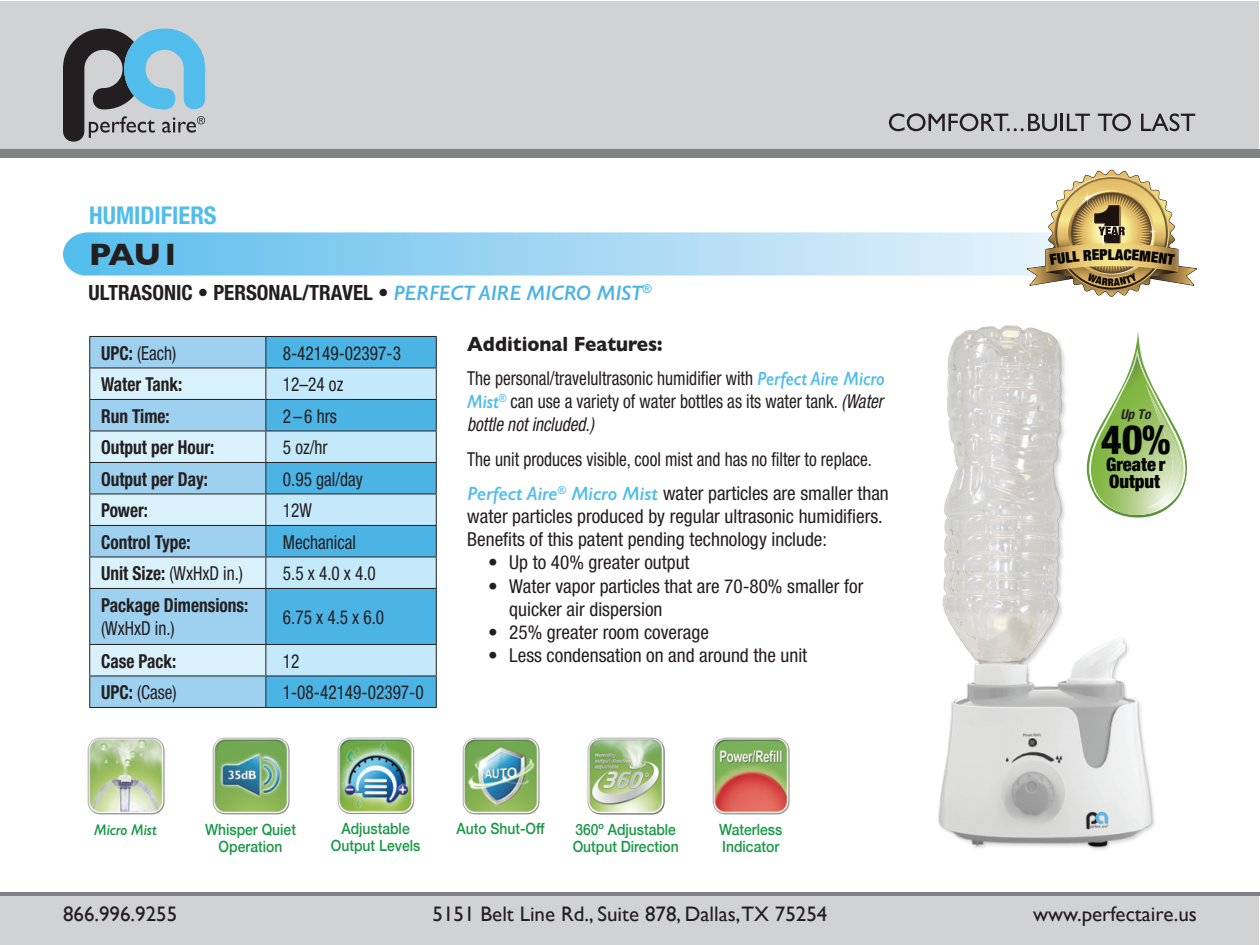
<style>
.page{position:relative;width:1260px;height:945px;background:#fff}
.page>*{position:absolute;margin:0;border:0;box-sizing:border-box;transform-origin:0 0}
.t1{font:800 condensed 40.6px "Helvetica Neue";color:#040503}
.t2{font:700 31.5px "Gill Sans";color:#231f20}
.t3{font:700 condensed 24.5px "Helvetica Neue";color:#51bdec}
.t4{font:21px "Gill Sans";color:#231f20}
.t5{font:700 condensed 21px "Helvetica Neue";color:#231f20}
.t6{font:700 21px "Gill Sans";color:#231f20;scale:.9 1}
.t7{font:condensed 19.25px/23.1px "Helvetica Neue";color:#231f20;text-align:justify;scale:.9 1}
.t8{font:condensed 19.25px/23.1px "Helvetica Neue";color:#231f20}
.t9{font:700 condensed 19.25px "Helvetica Neue";color:#231f20;scale:.9 1}
.t10{font:900 condensed 18.55px/16.8px "Helvetica Neue";color:#040503}
.t11{font:500 15.4px/17px "Helvetica Neue";color:#199847;text-align:center;scale:.9 1}
.t12{font:italic 600 15.4px "Gill Sans";color:#199847;scale:.9 1}
.t13{font:900 expanded 15.05px "Helvetica Neue";color:#050504}
.t14{font:italic 700 condensed 13.47px "Helvetica Neue";color:#231f20}
.t15{font:900 expanded 10.5px "Helvetica Neue";color:#050504}
.s1{font-family:"Gill Sans";font-weight:600;font-style:italic;font-stretch:normal;color:#4cb4e5}
.s2{font-weight:700}
.s3{font-family:"Gill Sans";font-weight:600;font-style:italic;font-stretch:normal;color:#51bdec}
.s4{font-style:italic}
</style>
<div class="page">
<div style="left:1px;top:1px;width:1258px;height:151px;background:#d1d2d4"></div>
<div style="left:1px;top:895px;width:1258px;height:50px;background:#d1d2d4"></div>
<div style="left:0;top:149px;width:1260px;height:8px;background:#808285"></div>
<hr style="left:0;top:893px;width:1260px;height:3px;background:#808285">
<svg style="left:63px;top:29px;width:142px;height:113px"></svg>
<svg style="left:889px;top:113px;width:168px;height:18px"></svg>
<hr style="left:1060px;top:114px;width:3px;height:17px;background:#231f20">
<svg style="left:1067px;top:114px;width:23px;height:17px"></svg>
<svg style="left:1098px;top:113px;width:33px;height:18px"></svg>
<svg style="left:1141px;top:113px;width:54px;height:18px"></svg>
<div style="left:90px;top:337px;width:175px;height:370px;background:#9ed0ef"></div>
<div style="left:266px;top:337px;width:170px;height:370px;background:#4cb4e5"></div>
<svg style="left:90px;top:368px;width:175px;height:307px;background:#badff3"></svg>
<svg style="left:266px;top:368px;width:170px;height:307px;background:#87cded"></svg>
<hr style="left:89px;top:336px;width:177px;height:1px;background:#231f20">
<hr style="left:89px;top:337px;width:1px;height:30px;background:#231f20">
<hr style="left:266px;top:336px;width:171px;height:1px;background:#231f20">
<hr style="left:265px;top:337px;width:1px;height:30px;background:#231f20">
<hr style="left:436px;top:337px;width:1px;height:30px;background:#231f20">
<hr style="left:89px;top:367px;width:177px;height:1px;background:#231f20">
<hr style="left:89px;top:368px;width:1px;height:31px;background:#231f20">
<hr style="left:266px;top:367px;width:171px;height:1px;background:#231f20">
<hr style="left:265px;top:368px;width:1px;height:31px;background:#231f20">
<hr style="left:436px;top:368px;width:1px;height:31px;background:#231f20">
<hr style="left:89px;top:399px;width:177px;height:1px;background:#231f20">
<hr style="left:89px;top:400px;width:1px;height:30px;background:#231f20">
<hr style="left:266px;top:399px;width:171px;height:1px;background:#231f20">
<hr style="left:265px;top:400px;width:1px;height:30px;background:#231f20">
<hr style="left:436px;top:400px;width:1px;height:30px;background:#231f20">
<hr style="left:89px;top:430px;width:177px;height:1px;background:#231f20">
<hr style="left:89px;top:431px;width:1px;height:31px;background:#231f20">
<hr style="left:266px;top:430px;width:171px;height:1px;background:#231f20">
<hr style="left:265px;top:431px;width:1px;height:31px;background:#231f20">
<hr style="left:436px;top:431px;width:1px;height:31px;background:#231f20">
<hr style="left:89px;top:462px;width:177px;height:1px;background:#231f20">
<hr style="left:89px;top:463px;width:1px;height:30px;background:#231f20">
<hr style="left:266px;top:462px;width:171px;height:1px;background:#231f20">
<hr style="left:265px;top:463px;width:1px;height:30px;background:#231f20">
<hr style="left:436px;top:463px;width:1px;height:30px;background:#231f20">
<hr style="left:89px;top:493px;width:177px;height:1px;background:#231f20">
<hr style="left:89px;top:494px;width:1px;height:31px;background:#231f20">
<hr style="left:266px;top:493px;width:171px;height:1px;background:#231f20">
<hr style="left:265px;top:494px;width:1px;height:31px;background:#231f20">
<hr style="left:436px;top:494px;width:1px;height:31px;background:#231f20">
<hr style="left:89px;top:525px;width:177px;height:1px;background:#231f20">
<hr style="left:89px;top:526px;width:1px;height:30px;background:#231f20">
<hr style="left:266px;top:525px;width:171px;height:1px;background:#231f20">
<hr style="left:265px;top:526px;width:1px;height:30px;background:#231f20">
<hr style="left:436px;top:526px;width:1px;height:30px;background:#231f20">
<hr style="left:89px;top:556px;width:177px;height:1px;background:#231f20">
<hr style="left:89px;top:557px;width:1px;height:31px;background:#231f20">
<hr style="left:266px;top:556px;width:171px;height:1px;background:#231f20">
<hr style="left:265px;top:557px;width:1px;height:31px;background:#231f20">
<hr style="left:436px;top:557px;width:1px;height:31px;background:#231f20">
<hr style="left:89px;top:588px;width:177px;height:1px;background:#231f20">
<hr style="left:89px;top:589px;width:1px;height:55px;background:#231f20">
<hr style="left:266px;top:588px;width:171px;height:1px;background:#231f20">
<hr style="left:265px;top:589px;width:1px;height:55px;background:#231f20">
<hr style="left:436px;top:589px;width:1px;height:55px;background:#231f20">
<hr style="left:89px;top:644px;width:177px;height:1px;background:#231f20">
<hr style="left:89px;top:645px;width:1px;height:30px;background:#231f20">
<hr style="left:266px;top:644px;width:171px;height:1px;background:#231f20">
<hr style="left:265px;top:645px;width:1px;height:30px;background:#231f20">
<hr style="left:436px;top:645px;width:1px;height:30px;background:#231f20">
<hr style="left:89px;top:675px;width:177px;height:1px;background:#231f20">
<hr style="left:89px;top:676px;width:1px;height:31px;background:#231f20">
<hr style="left:266px;top:675px;width:171px;height:1px;background:#231f20">
<hr style="left:265px;top:676px;width:1px;height:31px;background:#231f20">
<hr style="left:436px;top:676px;width:1px;height:31px;background:#231f20">
<hr style="left:89px;top:707px;width:177px;height:1px;background:#231f20">
<hr style="left:266px;top:707px;width:171px;height:1px;background:#231f20">
<img style="left:462px;top:737px;width:78px;height:78px">
<img style="left:337px;top:737px;width:78px;height:78px">
<img style="left:87px;top:737px;width:78px;height:78px">
<img style="left:587px;top:737px;width:78px;height:78px">
<img style="left:212px;top:737px;width:78px;height:78px">
<img style="left:712px;top:737px;width:78px;height:78px">
<img style="left:938px;top:325px;width:217px;height:525px">
<svg style="left:1082px;top:330px;width:105px;height:188px"></svg>
<img style="left:1145px;top:384px;width:37px;height:124px">
<svg style="left:63px;top:170px;width:1134px;height:127px"></svg>
<p class="t3" style="left:89px;top:201px;width:129px">HUMIDIFIERS</p>
<h2 class="t2" style="left:89px;top:229px;width:92px">PAU1</h2>
<p class="t5" style="left:89px;top:280px;width:565px">ULTRASONIC • PERSONAL/TRAVEL • <span class="s1">PERFECT AIRE MICRO MIST</span><sup>®</sup></p>
<p class="t7" style="left:101px;top:341px;width:85px"><span class="s2">UPC:</span> (Each)</p>
<p class="t7" style="left:283px;top:341px;width:133px">8-42149-02397-3</p>
<p class="t9" style="left:101px;top:373px;width:92px">Water Tank:</p>
<p class="t7" style="left:283px;top:373px;width:69px">12–24 oz</p>
<p class="t9" style="left:101px;top:404px;width:78px">Run Time:</p>
<p class="t7" style="left:283px;top:404px;width:61px">2–6 hrs</p>
<p class="t9" style="left:101px;top:436px;width:127px">Output per Hour:</p>
<p class="t7" style="left:283px;top:436px;width:51px">5 oz/hr</p>
<p class="t9" style="left:101px;top:467px;width:120px">Output per Day:</p>
<p class="t7" style="left:283px;top:467px;width:90px">0.95 gal/day</p>
<p class="t9" style="left:101px;top:499px;width:54px">Power:</p>
<p class="t7" style="left:283px;top:499px;width:34px">12W</p>
<p class="t9" style="left:101px;top:530px;width:101px">Control Type:</p>
<p class="t7" style="left:283px;top:530px;width:83px">Mechanical</p>
<p class="t7" style="left:101px;top:562px;width:159px"><span class="s2">Unit Size:</span> (WxHxD in.)</p>
<p class="t7" style="left:283px;top:562px;width:105px">5.5 x 4.0 x 4.0</p>
<p class="t9" style="left:101px;top:594px;width:165px">Package Dimensions:</p>
<p class="t7" style="left:101px;top:617px;width:83px">(WxHxD in.)</p>
<p class="t7" style="left:283px;top:606px;width:114px">6.75 x 4.5 x 6.0</p>
<p class="t9" style="left:101px;top:649px;width:85px">Case Pack:</p>
<p class="t7" style="left:283px;top:649px;width:20px">12</p>
<p class="t7" style="left:101px;top:681px;width:86px"><span class="s2">UPC:</span> (Case)</p>
<p class="t7" style="left:283px;top:681px;width:158px">1-08-42149-02397-0</p>
<p class="t6" style="left:467px;top:327px;width:218px">Additional Features:</p>
<p class="t7" style="left:467px;top:367px;width:466px">The personal/travelultrasonic humidifier with <span class="s3">Perfect Aire Micro Mist</span><sup>®</sup> can use a variety of water bottles as its water tank. <span class="s4">(Water bottle not included.)</span></p>
<p class="t7" style="left:467px;top:442px;width:470px;line-height:34.3px">The unit produces visible, cool mist and has no filter to replace.<br><span class="s3">Perfect Aire</span><sup>®</sup> <span class="s3">Micro Mist</span> water particles are smaller than</p>
<p class="t8" style="left:467px;top:505px;width:417px">water particles produced by regular ultrasonic humidifiers.<br>Benefits of this patent pending technology include:</p>
<p class="t8" style="left:488px;top:551px;width:203px">• Up to 40% greater output</p>
<p class="t8" style="left:509px;top:574px;width:356px;text-indent:-21px">• Water vapor particles that are 70-80% smaller for quicker air dispersion</p>
<p class="t8" style="left:488px;top:620px;width:222px">• 25% greater room coverage</p>
<p class="t8" style="left:488px;top:643px;width:321px">• Less condensation on and around the unit</p>
<p class="t12" style="left:94px;top:820px;width:71px">Micro Mist</p>
<p class="t11" style="left:457px;top:819px;width:100px">Auto Shut-Off</p>
<p class="t11" style="left:719px;top:820px;width:72px;text-align:left">Waterless<br>Indicator</p>
<p class="t11" style="left:331px;top:819px;width:101px">Adjustable<br>Output Levels</p>
<p class="t11" style="left:205px;top:820px;width:103px">Whisper Quiet<br>Operation</p>
<p class="t11" style="left:573px;top:820px;width:119px;text-align:left">360º Adjustable<br>Output Direction</p>
<p class="t13" style="left:1108px;top:245px;width:8px">L</p>
<p class="t15" style="left:1108px;top:275px;width:8px">R</p>
<p class="t14" style="left:1120px;top:406px;width:32px">Up To</p>
<h1 class="t1" style="left:1101px;top:414px;width:71px">40%</h1>
<p class="t10" style="left:1106px;top:456px;width:61px">Greate r<br>Output</p>
<p class="t4" style="left:63px;top:901px;width:116px">866.996.9255</p>
<p class="t4" style="left:433px;top:901px;width:396px">5151 Belt Line Rd., Suite 878, Dallas,TX 75254</p>
<p class="t4" style="left:1033px;top:901px;width:165px">www.perfectaire.us</p>
</div>
